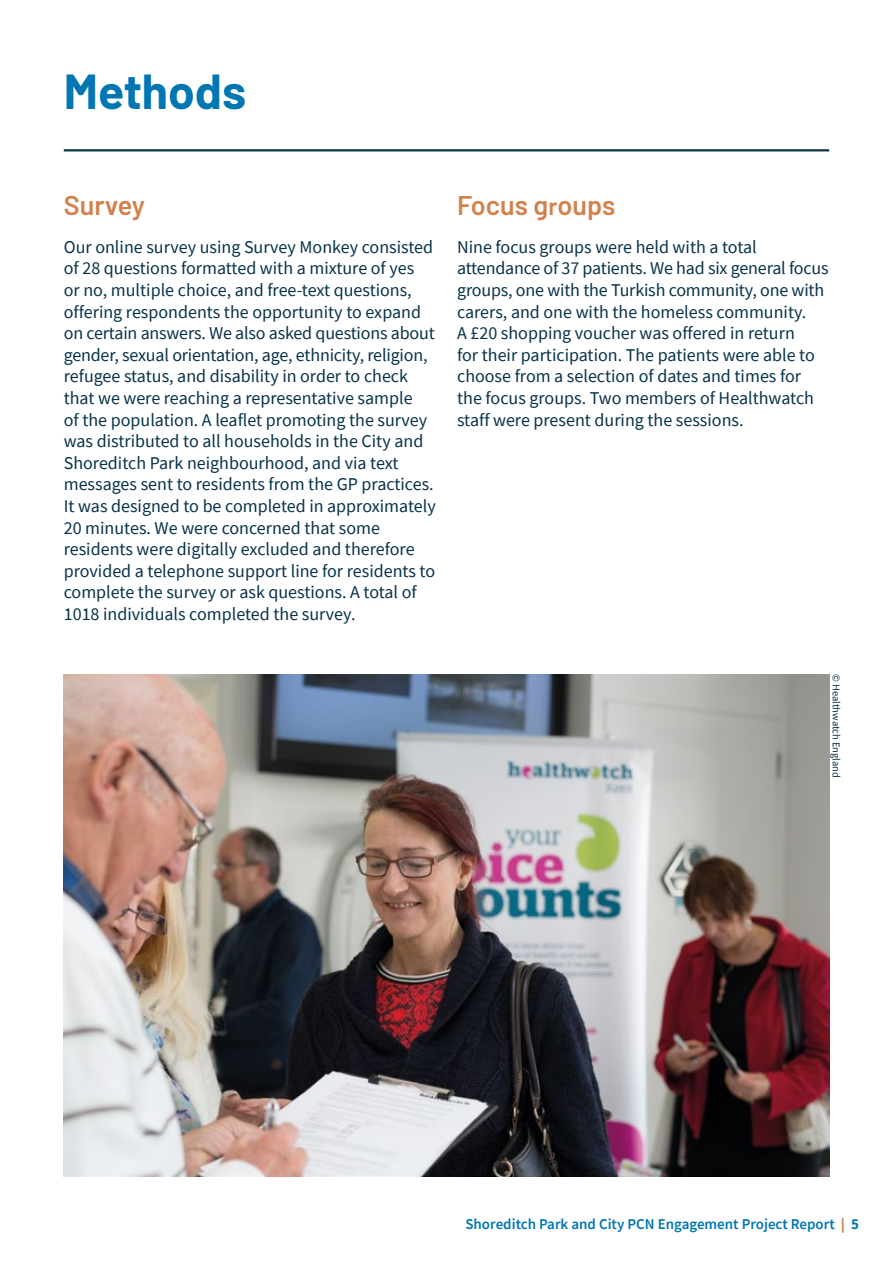
<style>
.page{position:relative;width:893px;height:1263px;background:#fff}
.page>*{position:absolute;margin:0;border:0;box-sizing:border-box;transform-origin:0 0}
.t1{font:700 48px "Barlow";color:#0076b3}
.t2{font:600 27px "Barlow";color:#d2814d}
.t3{font:18px/21.6px "Source Sans Pro";color:#073249}
.t4{font:600 15px "Source Sans Pro";color:#0076b3}
.t5{font:10.5px "Source Sans Pro";color:#073249}
.s1{font-size:24px}
.s2{font-weight:900;color:#d2814d}
.s3{font-weight:700}
</style>
<div class="page">
<hr style="left:64px;top:149px;width:765px;height:2px;background:#073249">
<img style="left:64px;top:674px;width:765px;height:503px">
<h1 class="t1" style="left:64px;top:56px;width:184px">Methods</h1>
<h2 class="t2" style="left:64px;top:186px;width:83px">Survey</h2>
<p class="t3" style="left:64px;top:236px;width:373px">Our online survey using Survey Monkey consisted of 28 questions formatted with a mixture of yes<br>or no, multiple choice, and free-text questions, offering respondents the opportunity to expand on certain answers. We also asked questions about gender, sexual orientation, age, ethnicity, religion, refugee status, and disability in order to check that we were reaching a representative sample<br>of the population. A leaflet promoting the survey was distributed to all households in the City and Shoreditch Park neighbourhood, and via text messages sent to residents from the GP practices.<br>It was designed to be completed in approximately 20 minutes. We were concerned that some residents were digitally excluded and therefore provided a telephone support line for residents to complete the survey or ask questions. A total of 1018 individuals completed the survey.</p>
<h2 class="t2" style="left:457px;top:186px;width:160px">Focus g<span class="s1">r</span>oups</h2>
<p class="t3" style="left:457px;top:236px;width:373px">Nine focus groups were held with a total attendance of 37 patients. We had six general focus groups, one with the Turkish community, one with carers, and one with the homeless community.<br>A £20 shopping voucher was offered in return<br>for their participation. The patients were able to choose from a selection of dates and times for the focus groups. Two members of Healthwatch staff were present during the sessions.</p>
<p class="t5" style="left:843px;top:674px;width:105px;rotate:90deg">© Healthwatch England</p>
<p class="t4" style="left:465px;top:1214px;width:395px">Shoreditch Park and City PCN Engagement Project Report <span class="s2">|</span> <span class="s3">5</span></p>
</div>
